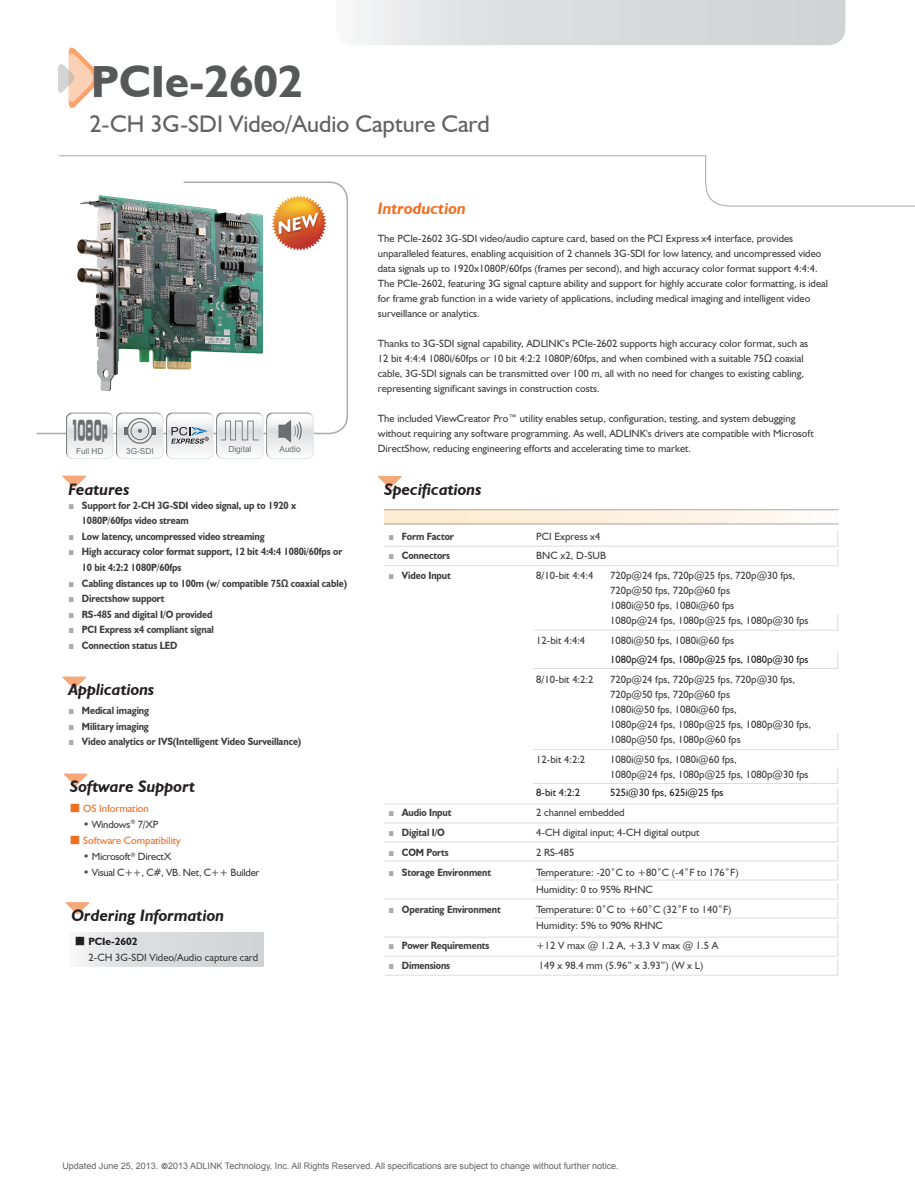
<style>
.page{position:relative;width:915px;height:1191px;background:#fff}
.page>*{position:absolute;margin:0;border:0;box-sizing:border-box;transform-origin:0 0}
.t1{font:700 45px "Humanist 521 BT";color:#57585a}
.t2{font:900 25.2px "AR Gothic 2";letter-spacing:.03em;color:#6c6d70;scale:.35 1}
.t3{font:24px "Humanist 521 BT";color:#636366}
.t4{font:italic 700 16.5px "Humanist 521 BT";color:#231f20}
.t5{font:italic 700 16.5px "Humanist 521 BT";color:#f36e21}
.t6{font:10.5px/15px "Humanist 521 BT";color:#3e3e3f}
.t7{font:700 10.5px/15.6px "Humanist 521 BT";letter-spacing:-.01em;color:#3e3e3f;scale:.9 1}
.t8{font:10.5px "Humanist 521 BT";color:#231f20}
.t9{font:10.5px "Humanist 521 BT";letter-spacing:-.02em;color:#3e3e3f}
.t10{font:10.5px "Humanist 521 BT";color:#f36e21}
.t11{font:9px "Arial";color:#636366}
.t12{font:8.25px "Arial";color:#6c6d70}
.s1{font-family:"Arial";color:#a8a9ad}
.s2{font-family:"Koz Min Pro"}
.s3{font-family:"Koz Min Pro";color:#231f20}
.s4{font-weight:700;color:#231f20}
.s5{font-family:"Franklin Gothic";font-weight:600;font-stretch:condensed}
</style>
<div class="page">
<svg style="left:58px;top:155px;width:856px;height:52px"></svg>
<svg style="left:58px;top:47px;width:47px;height:62px"></svg>
<svg style="left:358px;top:0;width:487px;height:45px;background:#dcdddf"></svg>
<svg style="left:533px;top:668px;width:304px;height:1px"></svg>
<svg style="left:384px;top:545px;width:453px;height:21px"></svg>
<svg style="left:384px;top:783px;width:453px;height:192px"></svg>
<img style="left:36px;top:181px;width:313px;height:254px">
<svg style="left:384px;top:510px;width:453px;height:13px"></svg>
<hr style="left:383px;top:509px;width:455px;height:1px;background:#a8a9ad">
<hr style="left:383px;top:523px;width:455px;height:1px;background:#a8a9ad">
<svg style="left:378px;top:476px;width:24px;height:12px"></svg>
<svg style="left:62px;top:475px;width:24px;height:13px"></svg>
<div style="left:69px;top:932px;width:195px;height:34px;background:linear-gradient(to right,#edeeef,#cdcfd1)"></div>
<svg style="left:65px;top:902px;width:25px;height:12px"></svg>
<svg style="left:62px;top:676px;width:24px;height:13px"></svg>
<svg style="left:63px;top:773px;width:25px;height:13px"></svg>
<div style="left:217px;top:413px;width:46px;height:46px;border:1px solid #e6e7e9;border-radius:5px"></div>
<div style="left:267px;top:413px;width:46px;height:46px;border:1px solid #e6e7e9;border-radius:5px"></div>
<div style="left:117px;top:413px;width:46px;height:46px;border:1px solid #e6e7e9;border-radius:5px"></div>
<div style="left:67px;top:413px;width:46px;height:46px;border:1px solid #e6e7e9;border-radius:5px"></div>
<div style="left:167px;top:413px;width:46px;height:46px;border:1px solid #e6e7e9;border-radius:5px"></div>
<svg style="left:67px;top:414px;width:246px;height:44px"></svg>
<h1 class="t1" style="left:91px;top:54px;width:213px">PCIe-2602</h1>
<h3 class="t3" style="left:89px;top:109px;width:402px">2-CH 3G-SDI Video/Audio Capture Card</h3>
<h2 class="t2" style="left:72px;top:418px;width:104px">1080p</h2>
<p class="t12" style="left:76px;top:445px;width:29px">Full HD</p>
<p class="t12" style="left:126px;top:445px;width:29px">3G-SDI</p>
<p class="t12" style="left:228px;top:443px;width:24px">Digital</p>
<p class="t12" style="left:279px;top:443px;width:23px">Audio</p>
<h3 class="t4" style="left:68px;top:478px;width:63px">Features</h3>
<p class="t7" style="left:82px;top:497px;width:239px;text-indent:-14px"><span class="s1">■</span> Support for 2-CH 3G-SDI video signal, up to 1920 x<br>1080P/60fps video stream</p>
<p class="t7" style="left:68px;top:528px;width:220px"><span class="s1">■</span> Low latency, uncompressed video streaming</p>
<p class="t7" style="left:82px;top:544px;width:291px;text-indent:-14px"><span class="s1">■</span> High accuracy color format support, 12 bit 4:4:4 1080i/60fps or<br>10 bit 4:2:2 1080P/60fps</p>
<p class="t7" style="left:68px;top:575px;width:311px"><span class="s1">■</span> Cabling distances up to 100m (w/ compatible 75Ω coaxial cable)</p>
<p class="t7" style="left:68px;top:590px;width:108px"><span class="s1">■</span> Directshow support</p>
<p class="t7" style="left:68px;top:606px;width:162px"><span class="s1">■</span> RS-485 and digital I/O provided</p>
<p class="t7" style="left:68px;top:622px;width:163px"><span class="s1">■</span> PCI Express x4 compliant signal</p>
<p class="t7" style="left:68px;top:637px;width:122px"><span class="s1">■</span> Connection status LED</p>
<h3 class="t4" style="left:68px;top:679px;width:87px">Applications</h3>
<p class="t7" style="left:68px;top:702px;width:91px"><span class="s1">■</span> Medical imaging</p>
<p class="t7" style="left:68px;top:718px;width:91px"><span class="s1">■</span> Military imaging</p>
<p class="t7" style="left:68px;top:734px;width:260px"><span class="s1">■</span> Video analytics or IVS(Intelligent Video Surveillance)</p>
<h3 class="t4" style="left:70px;top:776px;width:127px">Software Support</h3>
<p class="t10" style="left:70px;top:802px;width:80px"><span class="s2">■</span> OS Information</p>
<p class="t9" style="left:83px;top:818px;width:77px">• Windows<sup>®</sup> 7/XP</p>
<p class="t10" style="left:70px;top:834px;width:113px"><span class="s2">■</span> Software Compatibility</p>
<p class="t9" style="left:83px;top:850px;width:89px">• Microsoft<sup>®</sup> DirectX</p>
<p class="t9" style="left:83px;top:865px;width:178px">• Visual C++, C#, VB. Net, C++ Builder</p>
<h3 class="t4" style="left:72px;top:904px;width:154px">Ordering Information</h3>
<p class="t6" style="left:88px;top:933px;width:171px;line-height:15.6px;text-indent:-14px"><span class="s3">■</span> <span class="s4">PCIe-2602<br></span>2-CH 3G-SDI Video/Audio capture card</p>
<h3 class="t5" style="left:378px;top:198px;width:89px">Introduction</h3>
<p class="t6" style="left:378px;top:231px;width:451px">The PCIe-2602 3G-SDI video/audio capture card, based on the PCI Express x4 interface, provides unparalleled features, enabling acquisition of 2 channels 3G-SDI for low latency, and uncompressed video data signals up to 1920x1080P/60fps (frames per second), and high accuracy color format support 4:4:4.<br>The PCIe-2602, featuring 3G signal capture ability and support for highly accurate color formatting, is ideal for frame grab function in a wide variety of applications, including medical imaging and intelligent video surveillance or analytics.</p>
<p class="t6" style="left:378px;top:336px;width:431px">Thanks to 3G-SDI signal capability, ADLINK’s PCIe-2602 supports high accuracy color format, such as 12 bit 4:4:4 1080i/60fps or 10 bit 4:2:2 1080P/60fps, and when combined with a suitable 75Ω coaxial cable, 3G-SDI signals can be transmitted over 100 m, all with no need for changes to existing cabling, representing significant savings in construction costs.</p>
<p class="t6" style="left:378px;top:411px;width:437px">The included ViewCreator Pro™ utility enables setup, configuration, testing, and system debugging without requiring any software programming. As well, ADLINK's drivers ate compatible with Microsoft<br>DirectShow, reducing engineering efforts and accelerating time to market.</p>
<h3 class="t4" style="left:384px;top:478px;width:99px">Specifications</h3>
<p class="t7" style="left:388px;top:528px;width:74px"><span class="s1">■</span> Form Factor</p>
<p class="t6" style="left:536px;top:528px;width:66px">PCI Express x4</p>
<p class="t7" style="left:388px;top:548px;width:70px"><span class="s1">■</span> Connectors</p>
<p class="t6" style="left:536px;top:548px;width:71px">BNC x2, D-SUB</p>
<p class="t7" style="left:388px;top:567px;width:71px"><span class="s1">■</span> Video Input</p>
<p class="t6" style="left:536px;top:568px;width:59px">8/10-bit 4:4:4</p>
<p class="t6" style="left:610px;top:568px;width:200px">720p@24 fps, 720p@25 fps, 720p@30 fps, 720p@50 fps, 720p@60 fps<br>1080i@50 fps, 1080i@60 fps<br>1080p@24 fps, 1080p@25 fps, 1080p@30 fps</p>
<p class="t6" style="left:536px;top:633px;width:51px">12-bit 4:4:4</p>
<p class="t6" style="left:610px;top:633px;width:125px">1080i@50 fps, 1080i@60 fps</p>
<p class="t8" style="left:610px;top:653px;width:200px">1080p@24 fps, 1080p@25 fps, 1080p@30 fps</p>
<p class="t6" style="left:536px;top:671px;width:59px">8/10-bit 4:2:2</p>
<p class="t6" style="left:610px;top:671px;width:202px">720p@24 fps, 720p@25 fps, 720p@30 fps,<br>720p@50 fps, 720p@60 fps<br>1080i@50 fps, 1080i@60 fps,<br>1080p@24 fps, 1080p@25 fps, 1080p@30 fps,<br>1080p@50 fps, 1080p@60 fps</p>
<p class="t6" style="left:536px;top:751px;width:51px">12-bit 4:2:2</p>
<p class="t8" style="left:536px;top:786px;width:45px">8-bit 4:2:2</p>
<p class="t6" style="left:610px;top:751px;width:200px">1080i@50 fps, 1080i@60 fps,<br>1080p@24 fps, 1080p@25 fps, 1080p@30 fps</p>
<p class="t8" style="left:610px;top:786px;width:115px">525i@30 fps, 625i@25 fps</p>
<p class="t7" style="left:388px;top:804px;width:72px"><span class="s1">■</span> Audio Input</p>
<p class="t6" style="left:536px;top:805px;width:90px">2 channel embedded</p>
<p class="t7" style="left:388px;top:824px;width:64px"><span class="s1">■</span> Digital I/O</p>
<p class="t6" style="left:536px;top:824px;width:165px">4-CH digital input; 4-CH digital output</p>
<p class="t7" style="left:388px;top:844px;width:69px"><span class="s1">■</span> COM Ports</p>
<p class="t6" style="left:536px;top:844px;width:40px">2 RS-485</p>
<p class="t7" style="left:388px;top:864px;width:116px"><span class="s1">■</span> Storage Environment</p>
<p class="t6" style="left:536px;top:863px;width:204px;line-height:16.8px">Temperature: -20˚C to +80˚C (-4˚F to 176˚F)<br>Humidity: 0 to 95% RHNC</p>
<p class="t7" style="left:388px;top:901px;width:126px"><span class="s1">■</span> Operating Environment</p>
<p class="t6" style="left:536px;top:900px;width:197px;line-height:16.8px">Temperature: 0˚C to +60˚C (32˚F to 140˚F)<br>Humidity: 5% to 90% RHNC</p>
<p class="t7" style="left:388px;top:937px;width:114px"><span class="s1">■</span> Power Requirements</p>
<p class="t6" style="left:536px;top:938px;width:183px">+12 V max @ 1.2 A, +3.3 V max @ 1.5 A</p>
<p class="t7" style="left:388px;top:957px;width:70px"><span class="s1">■</span> Dimensions</p>
<p class="t6" style="left:538px;top:957px;width:166px">149 x 98.4 mm (5.96” x 3.93”) (W x L)</p>
<p class="t11" style="left:62px;top:1160px;width:557px">Updated June 25, 2013. <span class="s5">©</span>2013 ADLINK Technology, Inc. All Rights Reserved. All specifications are subject to change without further notice.</p>
</div>
